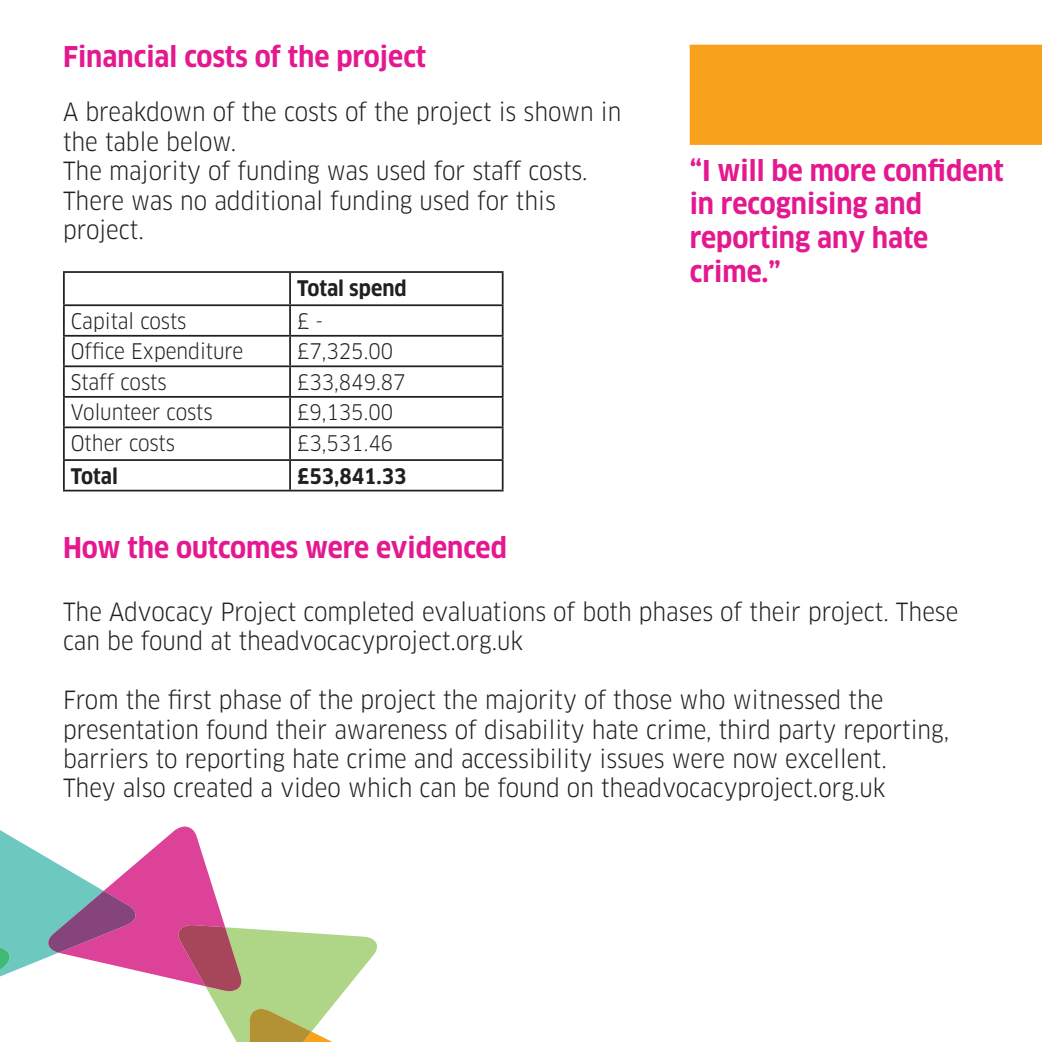
<style>
.page{position:relative;width:1042px;height:1042px;background:#fff}
.page>*{position:absolute;margin:0;border:0;box-sizing:border-box;transform-origin:0 0}
.t1{font:700 28px/33.6px "Clan OT Narr";color:#e41990}
.t2{font:24.5px/29.4px "Clan OT Narr";color:#231f20}
.t3{font:21px "Clan OT Narr";color:#231f20}
.t4{font:700 21px "Clan OT Narr";color:#231f20}
</style>
<div class="page">
<div style="left:690px;top:46px;width:351px;height:98px;background:#f8a11c"></div>
<div style="left:690px;top:45px;width:352px;height:100px;border:2px solid #f8a11c"></div>
<hr style="left:63px;top:271px;width:227px;height:2px;background:#231f20">
<hr style="left:63px;top:273px;width:2px;height:31px;background:#231f20">
<hr style="left:290px;top:271px;width:213px;height:2px;background:#231f20">
<hr style="left:289px;top:273px;width:2px;height:31px;background:#231f20">
<hr style="left:502px;top:273px;width:1px;height:31px;background:#231f20">
<hr style="left:63px;top:304px;width:227px;height:2px;background:#231f20">
<hr style="left:63px;top:306px;width:2px;height:29px;background:#231f20">
<hr style="left:290px;top:304px;width:213px;height:2px;background:#231f20">
<hr style="left:289px;top:306px;width:2px;height:29px;background:#231f20">
<hr style="left:63px;top:335px;width:227px;height:2px;background:#231f20">
<hr style="left:63px;top:337px;width:2px;height:28px;background:#231f20">
<hr style="left:290px;top:335px;width:213px;height:2px;background:#231f20">
<hr style="left:289px;top:337px;width:2px;height:28px;background:#231f20">
<hr style="left:63px;top:365px;width:227px;height:2px;background:#231f20">
<hr style="left:63px;top:367px;width:2px;height:29px;background:#231f20">
<hr style="left:290px;top:365px;width:213px;height:2px;background:#231f20">
<hr style="left:289px;top:367px;width:2px;height:29px;background:#231f20">
<hr style="left:63px;top:396px;width:227px;height:2px;background:#231f20">
<hr style="left:63px;top:398px;width:2px;height:28px;background:#231f20">
<hr style="left:290px;top:396px;width:213px;height:2px;background:#231f20">
<hr style="left:289px;top:398px;width:2px;height:28px;background:#231f20">
<svg style="left:502px;top:306px;width:1px;height:120px"></svg>
<hr style="left:63px;top:426px;width:227px;height:2px;background:#231f20">
<hr style="left:63px;top:428px;width:2px;height:31px;background:#231f20">
<hr style="left:290px;top:426px;width:213px;height:2px;background:#231f20">
<hr style="left:289px;top:428px;width:2px;height:31px;background:#231f20">
<hr style="left:502px;top:428px;width:1px;height:31px;background:#231f20">
<hr style="left:63px;top:459px;width:227px;height:2px;background:#231f20">
<hr style="left:63px;top:461px;width:2px;height:29px;background:#231f20">
<hr style="left:290px;top:459px;width:213px;height:2px;background:#231f20">
<hr style="left:289px;top:461px;width:2px;height:29px;background:#231f20">
<svg style="left:502px;top:461px;width:1px;height:29px"></svg>
<hr style="left:63px;top:490px;width:227px;height:1px;background:#231f20">
<hr style="left:290px;top:490px;width:213px;height:1px;background:#231f20">
<svg style="left:0;top:826px;width:377px;height:216px"></svg>
<p class="t1" style="left:63px;top:40px;width:365px">Financial costs of the project</p>
<p class="t2" style="left:63px;top:98px;width:560px">A breakdown of the costs of the project is shown in the table below.<br>The majority of funding was used for staff costs.<br>There was no additional funding used for this project.</p>
<p class="t4" style="left:297px;top:276px;width:111px">Total spend</p>
<p class="t3" style="left:71px;top:309px;width:117px">Capital costs</p>
<p class="t3" style="left:297px;top:309px;width:28px">£ -</p>
<p class="t3" style="left:71px;top:339px;width:174px">Office Expenditure</p>
<p class="t3" style="left:297px;top:339px;width:98px">£7,325.00</p>
<p class="t3" style="left:71px;top:370px;width:97px">Staff costs</p>
<p class="t3" style="left:297px;top:370px;width:110px">£33,849.87</p>
<p class="t3" style="left:71px;top:400px;width:143px">Volunteer costs</p>
<p class="t3" style="left:297px;top:400px;width:98px">£9,135.00</p>
<p class="t3" style="left:71px;top:431px;width:106px">Other costs</p>
<p class="t3" style="left:297px;top:431px;width:98px">£3,531.46</p>
<p class="t4" style="left:71px;top:464px;width:49px">Total</p>
<p class="t4" style="left:297px;top:464px;width:111px">£53,841.33</p>
<p class="t1" style="left:63px;top:531px;width:445px">How the outcomes were evidenced</p>
<p class="t1" style="left:690px;top:154px;width:316px">“I will be more confident in recognising and reporting any hate crime.”</p>
<p class="t2" style="left:63px;top:597px;width:897px">The Advocacy Project completed evaluations of both phases of their project. These can be found at theadvocacyproject.org.uk</p>
<p class="t2" style="left:63px;top:685px;width:887px">From the first phase of the project the majority of those who witnessed the presentation found their awareness of disability hate crime, third party reporting, barriers to reporting hate crime and accessibility issues were now excellent.<br>They also created a video which can be found on theadvocacyproject.org.uk</p>
</div>
